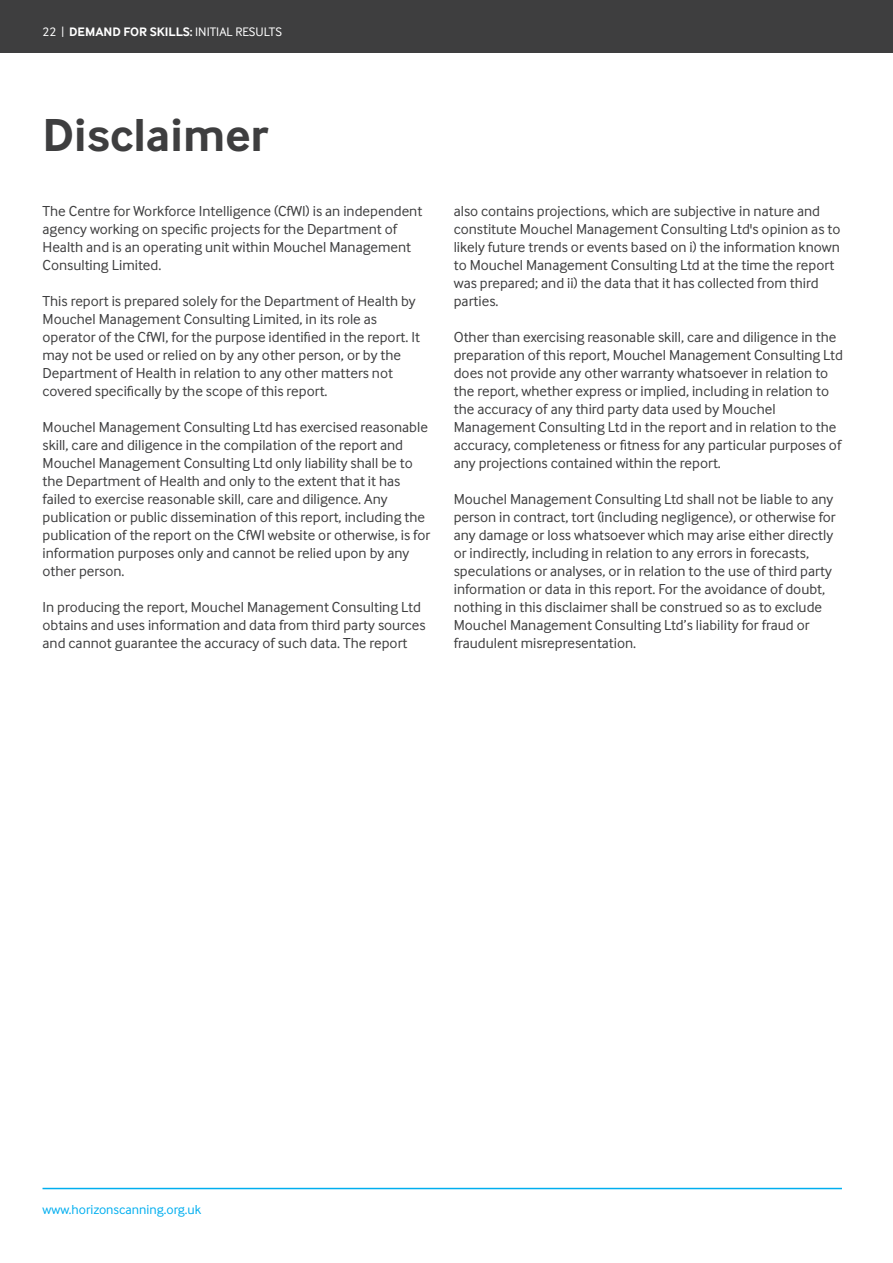
<style>
.page{position:relative;width:893px;height:1263px;background:#fff}
.page>*{position:absolute;margin:0;border:0;box-sizing:border-box;transform-origin:0 0}
.t1{font:700 48px "Inter Face";color:#3e3e3f}
.t2{font:15px/18px "Inter Face";color:#3e3e3f}
.t3{font:13.5px "Inter Face";color:#00aeef}
.t4{font:12.75px "Inter Face Typo";color:#fff}
.s1{font-weight:700}
</style>
<div class="page">
<div style="left:0;top:0;width:893px;height:53px;background:#3e3e3f"></div>
<hr style="left:43px;top:1188px;width:799px;height:1px;background:#00aeef">
<p class="t4" style="left:43px;top:23px;width:241px">22 | <span class="s1">DEMAND FOR SKILLS:</span> INITIAL RESULTS</p>
<h1 class="t1" style="left:43px;top:105px;width:227px">Disclaimer</h1>
<p class="t2" style="left:43px;top:202px;width:381px">The Centre for Workforce Intelligence (CfWI) is an independent agency working on specific projects for the Department of Health and is an operating unit within Mouchel Management Consulting Limited.</p>
<p class="t2" style="left:43px;top:292px;width:379px">This report is prepared solely for the Department of Health by Mouchel Management Consulting Limited, in its role as operator of the CfWI, for the purpose identified in the report. It may not be used or relied on by any other person, or by the Department of Health in relation to any other matters not covered specifically by the scope of this report.</p>
<p class="t2" style="left:43px;top:418px;width:389px">Mouchel Management Consulting Ltd has exercised reasonable skill, care and diligence in the compilation of the report and Mouchel Management Consulting Ltd only liability shall be to the Department of Health and only to the extent that it has failed to exercise reasonable skill, care and diligence. Any publication or public dissemination of this report, including the publication of the report on the CfWI website or otherwise, is for information purposes only and cannot be relied upon by any other person.</p>
<p class="t2" style="left:43px;top:598px;width:385px">In producing the report, Mouchel Management Consulting Ltd obtains and uses information and data from third party sources and cannot guarantee the accuracy of such data. The report</p>
<p class="t2" style="left:454px;top:202px;width:388px">also contains projections, which are subjective in nature and constitute Mouchel Management Consulting Ltd's opinion as to likely future trends or events based on i) the information known to Mouchel Management Consulting Ltd at the time the report was prepared; and ii) the data that it has collected from third parties.</p>
<p class="t2" style="left:454px;top:328px;width:391px">Other than exercising reasonable skill, care and diligence in the preparation of this report, Mouchel Management Consulting Ltd does not provide any other warranty whatsoever in relation to the report, whether express or implied, including in relation to the accuracy of any third party data used by Mouchel Management Consulting Ltd in the report and in relation to the accuracy, completeness or fitness for any particular purposes of any projections contained within the report.</p>
<p class="t2" style="left:454px;top:490px;width:383px">Mouchel Management Consulting Ltd shall not be liable to any person in contract, tort (including negligence), or otherwise for any damage or loss whatsoever which may arise either directly or indirectly, including in relation to any errors in forecasts, speculations or analyses, or in relation to the use of third party information or data in this report. For the avoidance of doubt, nothing in this disclaimer shall be construed so as to exclude Mouchel Management Consulting Ltd’s liability for fraud or fraudulent misrepresentation.</p>
<p class="t3" style="left:43px;top:1201px;width:160px">www.horizonscanning.org.uk</p>
</div>
